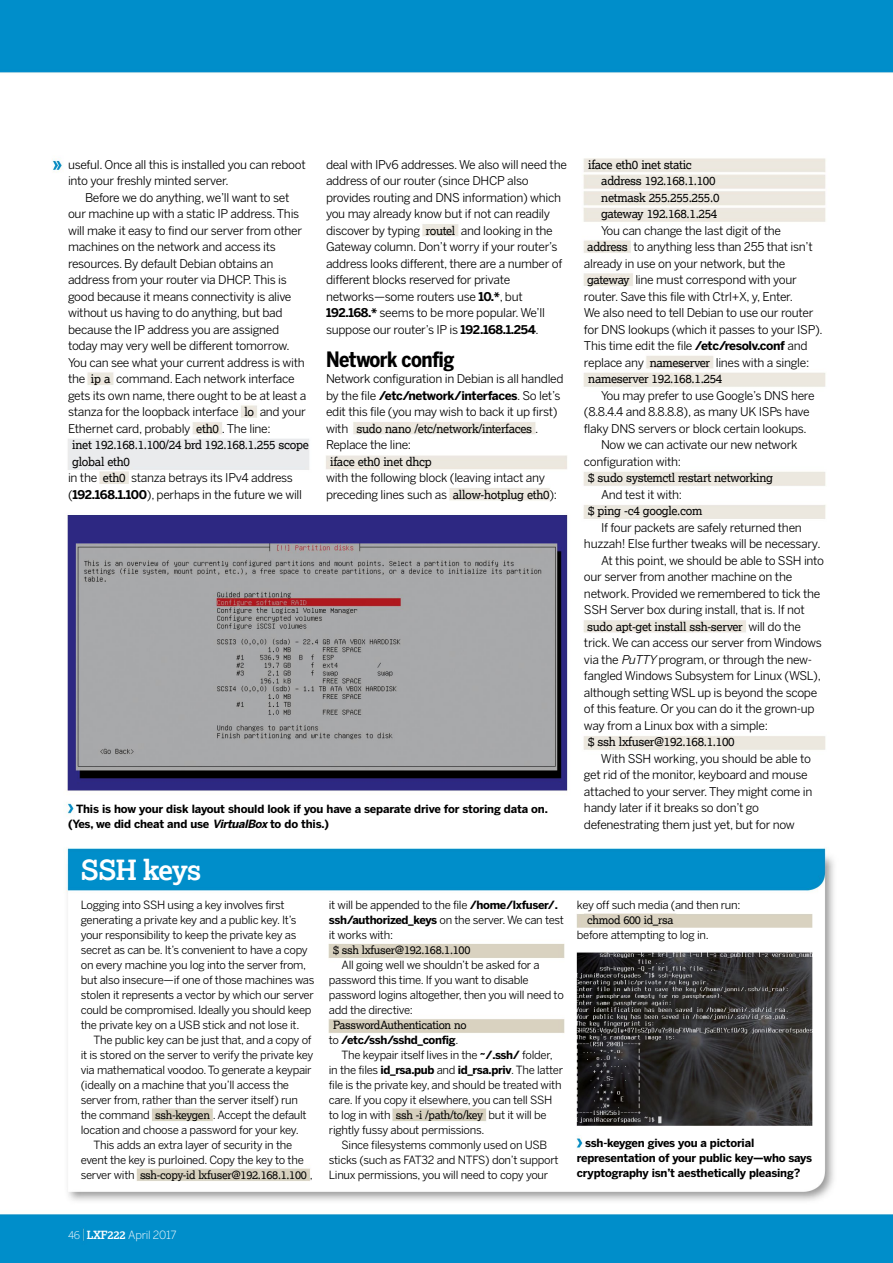
<style>
.page{position:relative;width:893px;height:1263px;background:#fff}
.page>*{position:absolute;margin:0;border:0;box-sizing:border-box;transform-origin:0 0}
.t1{font:700 27.75px "Lexia Da Ma";letter-spacing:-.035em;color:#fff}
.t2{font:700 21px "Benton Sans Cond";letter-spacing:-.03em;color:#000}
.t3{font:12px/16.5px "Benton Sans";letter-spacing:-.025em;color:#000}
.t4{font:12px/16.5px "Lexia Da Ma";letter-spacing:-.025em;color:#000}
.t5{font:11.25px/15px "Benton Sans";letter-spacing:-.025em;color:#000}
.t6{font:700 11.25px/15px "Benton Sans";letter-spacing:-.02em;color:#000}
.t7{font:11.25px "Lexia Da Ma";letter-spacing:-.025em;color:#000}
.t8{font:300 11.25px "Benton Sans";letter-spacing:-.025em;color:#fff}
.s1{font-family:"Lexia Da Ma"}
.s2{font-weight:700}
.s3{font-family:"Benton Sans"}
.s4{font-style:italic}
.s5{font-weight:400}
.s6{font-size:10.5px}
.s7{font-family:"Lexia Da Ma";font-weight:700}
</style>
<div class="page">
<img style="left:0;top:0;width:893px;height:1263px">
<p class="t3" style="left:68px;top:156px;width:239px">useful. Once all this is installed you can reboot into your freshly minted server.</p>
<p class="t3" style="left:68px;top:189px;width:240px;text-indent:17px">Before we do anything, we’ll want to set our machine up with a static IP address. This will make it easy to find our server from other machines on the network and access its resources. By default Debian obtains an address from your router via DHCP. This is good because it means connectivity is alive without us having to do anything, but bad because the IP address you are assigned today may very well be different tomorrow.<br>You can see what your current address is with the <span class="s1">ip a</span> command. Each network interface gets its own name, there ought to be at least a stanza for the loopback interface <span class="s1">lo</span> and your Ethernet card, probably <span class="s1">eth0</span> . The line:</p>
<p class="t4" style="left:72px;top:436px;width:238px">inet 192.168.1.100/24 brd 192.168.1.255 scope global eth0</p>
<p class="t3" style="left:68px;top:469px;width:235px">in the <span class="s1">eth0</span> stanza betrays its IPv4 address (<span class="s2">192.168.1.100</span>), perhaps in the future we will</p>
<p class="t3" style="left:326px;top:156px;width:242px">deal with IPv6 addresses. We also will need the address of our router (since DHCP also provides routing and DNS information) which you may already know but if not can readily discover by typing <span class="s1">routel</span> and looking in the Gateway column. Don’t worry if your router’s address looks different, there are a number of different blocks reserved for private networks—some routers use <span class="s2">10.*</span>, but <span class="s2">192.168.*</span> seems to be more popular. We’ll suppose our router’s IP is <span class="s2">192.168.1.254</span>.</p>
<h2 class="t2" style="left:326px;top:347px;width:130px">Network config</h2>
<p class="t3" style="left:326px;top:370px;width:239px">Network configuration in Debian is all handled by the file <span class="s2">/etc/network/interfaces</span>. So let’s edit this file (you may wish to back it up first)</p>
<p class="t4" style="left:326px;top:420px;width:214px"><span class="s3">with</span> sudo nano /etc/network/interfaces <span class="s3">.</span></p>
<p class="t3" style="left:326px;top:436px;width:87px">Replace the line:</p>
<p class="t4" style="left:330px;top:453px;width:103px">iface eth0 inet dhcp</p>
<p class="t3" style="left:326px;top:469px;width:233px">with the following block (leaving intact any preceding lines such as <span class="s1">allow-hotplug eth0</span>):</p>
<p class="t6" style="left:68px;top:801px;width:481px;text-indent:8px">This is how your disk layout should look if you have a separate drive for storing data on. (Yes, we did cheat and use <span class="s4">VirtualBox</span> to do this.)</p>
<p class="t4" style="left:601px;top:156px;width:120px;text-indent:-13px">iface eth0 inet static address 192.168.1.100 netmask 255.255.255.0 gateway 192.168.1.254</p>
<p class="t3" style="left:584px;top:222px;width:240px;text-indent:17px">You can change the last digit of the <span class="s1">address</span> to anything less than 255 that isn’t already in use on your network, but the <span class="s1">gateway</span> line must correspond with your router. Save this file with Ctrl+X, y, Enter.<br>We also need to tell Debian to use our router for DNS lookups (which it passes to your ISP).<br>This time edit the file <span class="s2">/etc/resolv.conf</span> and replace any <span class="s1">nameserver</span> lines with a single:</p>
<p class="t4" style="left:588px;top:370px;width:136px">nameserver 192.168.1.254</p>
<p class="t3" style="left:601px;top:387px;width:215px">You may prefer to use Google’s DNS here</p>
<p class="t3" style="left:584px;top:403px;width:227px">(8.8.4.4 and 8.8.8.8), as many UK ISPs have</p>
<p class="t3" style="left:584px;top:420px;width:224px">flaky DNS servers or block certain lookups.</p>
<p class="t3" style="left:601px;top:436px;width:198px">Now we can activate our new network</p>
<p class="t3" style="left:584px;top:453px;width:99px">configuration with:</p>
<p class="t4" style="left:588px;top:469px;width:186px">$ sudo systemctl restart networking</p>
<p class="t3" style="left:601px;top:486px;width:83px">And test it with:</p>
<p class="t4" style="left:588px;top:502px;width:116px">$ ping -c4 google.com</p>
<p class="t3" style="left:601px;top:519px;width:202px">If four packets are safely returned then</p>
<p class="t3" style="left:584px;top:535px;width:238px">huzzah! Else further tweaks will be necessary.</p>
<p class="t3" style="left:601px;top:552px;width:225px">At this point, we should be able to SSH into</p>
<p class="t3" style="left:584px;top:568px;width:210px">our server from another machine on the</p>
<p class="t3" style="left:584px;top:585px;width:238px">network. Provided we remembered to tick the</p>
<p class="t3" style="left:584px;top:601px;width:222px">SSH Server box during install, that is. If not</p>
<p class="t4" style="left:587px;top:618px;width:215px">sudo apt-get install ssh-server <span class="s3">will do the</span></p>
<p class="t3" style="left:584px;top:634px;width:239px">trick. We can access our server from Windows via the <span class="s4">PuTTY</span> program, or through the new&shy;fangled Windows Subsystem for Linux (WSL), although setting WSL up is beyond the scope of this feature. Or you can do it the grown-up way from a Linux box with a simple:</p>
<p class="t4" style="left:588px;top:733px;width:148px">$ ssh lxfuser@192.168.1.100</p>
<p class="t3" style="left:584px;top:750px;width:230px;text-indent:17px">With SSH working, you should be able to get rid of the monitor, keyboard and mouse attached to your server. They might come in handy later if it breaks so don’t go defenestrating them just yet, but for now</p>
<h1 class="t1" style="left:81px;top:852px;width:122px">SSH keys</h1>
<p class="t5" style="left:81px;top:897px;width:235px">Logging into SSH using a key involves first generating a private key and a public key. It’s your responsibility to keep the private key as secret as can be. It’s convenient to have a copy on every machine you log into the server from, but also insecure—if one of those machines was stolen it represents a vector by which our server could be compromised. Ideally you should keep the private key on a USB stick and not lose it.</p>
<p class="t5" style="left:94px;top:1032px;width:219px">The public key can be just that, and a copy of</p>
<p class="t5" style="left:81px;top:1047px;width:234px">it is stored on the server to verify the private key</p>
<p class="t5" style="left:81px;top:1062px;width:232px">via mathematical voodoo. To generate a keypair</p>
<p class="t5" style="left:81px;top:1077px;width:210px">(ideally on a machine that you’ll access the</p>
<p class="t5" style="left:81px;top:1092px;width:219px">server from, rather than the server itself) run</p>
<p class="t5" style="left:81px;top:1107px;width:227px">the command <span class="s1">ssh-keygen</span> . Accept the default</p>
<p class="t5" style="left:81px;top:1122px;width:220px">location and choose a password for your key.</p>
<p class="t5" style="left:94px;top:1137px;width:200px">This adds an extra layer of security in the</p>
<p class="t5" style="left:81px;top:1152px;width:225px">event the key is purloined. Copy the key to the</p>
<p class="t7" style="left:81px;top:1168px;width:233px"><span class="s3">server with</span> ssh-copy-id lxfuser@192.168.1.100 <span class="s3">,</span></p>
<p class="t5" style="left:329px;top:897px;width:237px">it will be appended to the file <span class="s2">/home/lxfuser/. ssh/authorized_keys</span> on the server. We can test it works with:</p>
<p class="t7" style="left:333px;top:943px;width:139px">$ ssh lxfuser@192.168.1.100</p>
<p class="t5" style="left:329px;top:957px;width:236px;text-indent:13px">All going well we shouldn’t be asked for a password this time. If you want to disable password logins altogether, then you will need to add the directive:</p>
<p class="t7" style="left:333px;top:1018px;width:135px">PasswordAuthentication no</p>
<p class="t6" style="left:329px;top:1032px;width:131px"><span class="s5">to</span> /etc/ssh/sshd_config<span class="s5">.</span></p>
<p class="t5" style="left:342px;top:1047px;width:213px">The keypair itself lives in the <span class="s2">~/.ssh/</span> folder,</p>
<p class="t5" style="left:329px;top:1062px;width:236px">in the files <span class="s2">id_rsa.pub</span> and <span class="s2">id_rsa.priv</span>. The latter</p>
<p class="t5" style="left:329px;top:1077px;width:234px">file is the private key, and should be treated with</p>
<p class="t5" style="left:329px;top:1092px;width:225px">care. If you copy it elsewhere, you can tell SSH</p>
<p class="t5" style="left:329px;top:1107px;width:219px">to log in with <span class="s1">ssh -i /path/to/key</span> but it will be</p>
<p class="t5" style="left:329px;top:1122px;width:157px">rightly fussy about permissions.</p>
<p class="t5" style="left:342px;top:1137px;width:207px">Since filesystems commonly used on USB</p>
<p class="t5" style="left:329px;top:1152px;width:231px">sticks (such as FAT32 and NTFS) don’t support</p>
<p class="t5" style="left:329px;top:1167px;width:221px">Linux permissions, you will need to copy your</p>
<p class="t5" style="left:577px;top:897px;width:165px">key off such media (and then run:</p>
<p class="t7" style="left:587px;top:913px;width:88px">chmod 600 id_rsa</p>
<p class="t5" style="left:577px;top:927px;width:133px">before attempting to log in.</p>
<p class="t6" style="left:577px;top:1135px;width:237px;text-indent:8px">ssh-keygen gives you a pictorial representation of your public key—who says cryptography isn’t aesthetically pleasing?</p>
<p class="t8" style="left:68px;top:1228px;width:110px"><span class="s6">46</span> <span class="s7">LXF222</span> April 2017</p>
</div>
